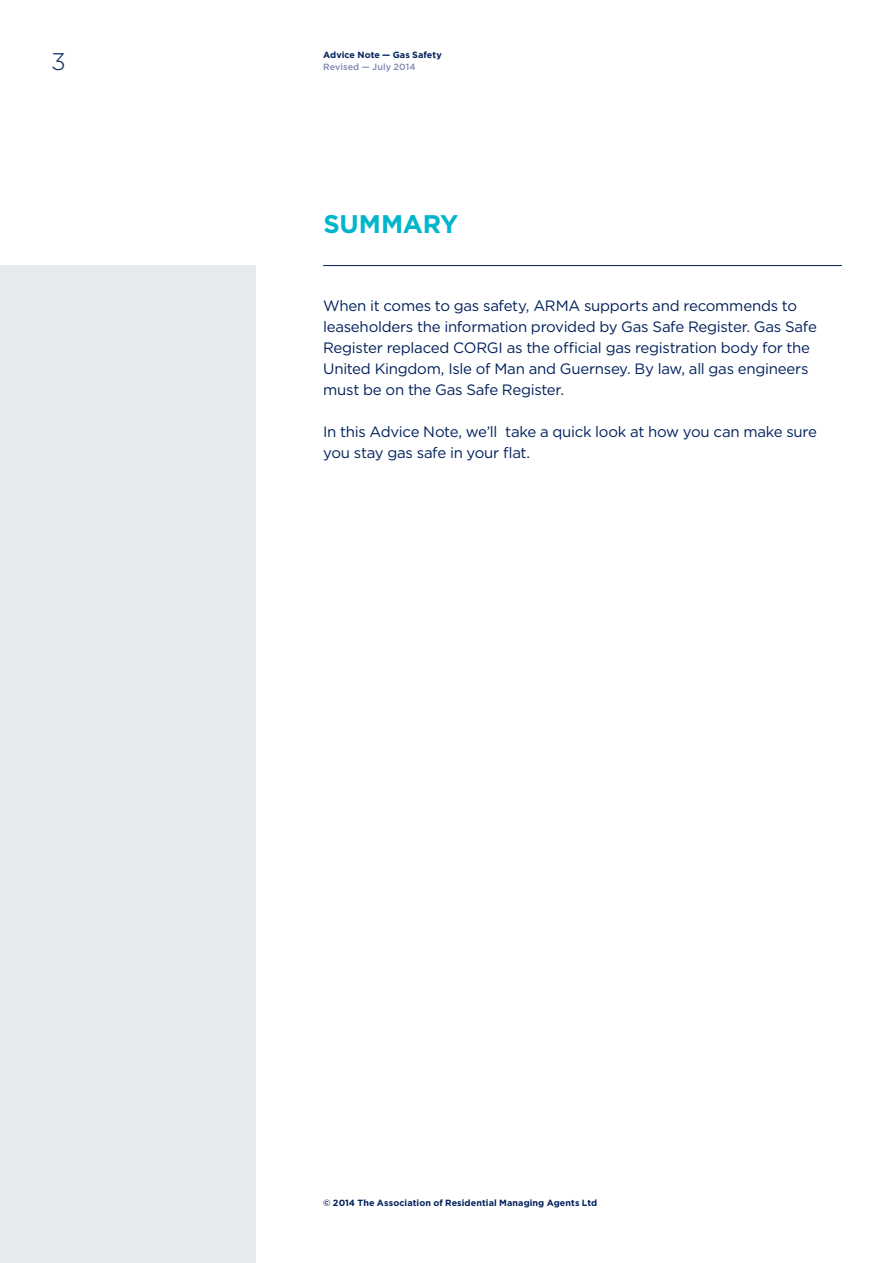
<style>
.page{position:relative;width:893px;height:1263px;background:#fff}
.page>*{position:absolute;margin:0;border:0;box-sizing:border-box;transform-origin:0 0}
.t1{font:700 25.5px "Gotham";letter-spacing:-.01em;color:#00b5cc}
.t2{font:300 24px "Gotham";color:#00215b}
.t3{font:15px/21px "Gotham";letter-spacing:-.02em;color:#00215b}
.t4{font:700 9px "Gotham";letter-spacing:.01em;color:#00215b}
.t5{font:500 9px "Gotham";letter-spacing:.01em;color:#7e86ad}
</style>
<div class="page">
<div style="left:0;top:266px;width:255px;height:997px;background:#e6eaed"></div>
<hr style="left:323px;top:265px;width:519px;height:1px;background:#00215b">
<h2 class="t2" style="left:51px;top:47px;width:16px">3</h2>
<p class="t4" style="left:323px;top:49px;width:120px">Advice Note — Gas Safety</p>
<p class="t5" style="left:323px;top:61px;width:94px">Revised — July 2014</p>
<h1 class="t1" style="left:324px;top:207px;width:136px">SUMMARY</h1>
<p class="t3" style="left:323px;top:294px;width:495px">When it comes to gas safety, ARMA supports and recommends to leaseholders the information provided by Gas Safe Register. Gas Safe Register replaced CORGI as the official gas registration body for the United Kingdom, Isle of Man and Guernsey. By law, all gas engineers must be on the Gas Safe Register.</p>
<p class="t3" style="left:323px;top:420px;width:495px">In this Advice Note, we’ll take a quick look at how you can make sure you stay gas safe in your flat.</p>
<p class="t4" style="left:323px;top:1197px;width:276px">© 2014 The Association of Residential Managing Agents Ltd</p>
</div>
